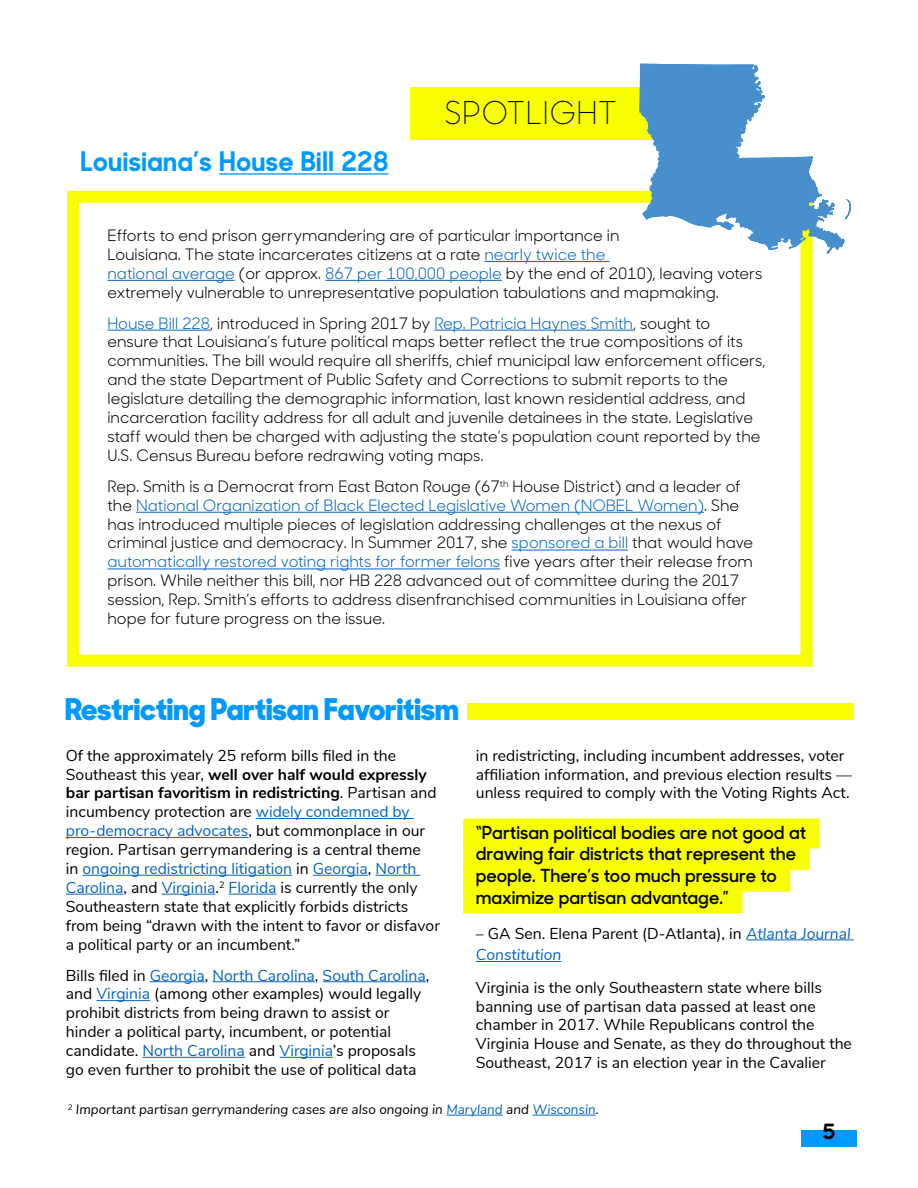
<style>
.page{position:relative;width:918px;height:1188px;background:#fff}
.page>*{position:absolute;margin:0;border:0;box-sizing:border-box;transform-origin:0 0}
.t1{font:300 31.5px "Sharp Sans No One";letter-spacing:.02em;color:#000}
.t2{font:800 30px "Sharp Sans No 1";color:#09f}
.t3{font:700 27px "Sharp Sans No One";color:#09f}
.t4{font:700 21px "Sharp Sans No One";color:#000}
.t5{font:600 18px/21.6px "Sharp Sans No One";color:#000}
.t6{font:15.75px/18.9px "Sharp Sans No One";color:#000}
.t7{font:15.75px/18.9px "Nunito Sans";color:#000}
.t8{font:italic 13.5px "Nunito Sans";color:#000}
.s1{color:#0563c1}
.s2{font-weight:700}
.s3{font-style:italic;color:#0563c1}
</style>
<div class="page">
<div style="left:801px;top:1130px;width:55px;height:17px;background:#09f"></div>
<hr style="left:446px;top:1115px;width:57px;height:1px;background:#0563c1">
<hr style="left:532px;top:1115px;width:64px;height:1px;background:#0563c1">
<hr style="left:256px;top:818px;width:158px;height:1px;background:#0563c1">
<hr style="left:66px;top:837px;width:182px;height:1px;background:#0563c1">
<hr style="left:83px;top:875px;width:209px;height:1px;background:#0563c1">
<hr style="left:313px;top:875px;width:55px;height:1px;background:#0563c1">
<hr style="left:376px;top:875px;width:44px;height:1px;background:#0563c1">
<hr style="left:66px;top:894px;width:57px;height:1px;background:#0563c1">
<hr style="left:162px;top:894px;width:53px;height:1px;background:#0563c1">
<hr style="left:229px;top:894px;width:48px;height:1px;background:#0563c1">
<hr style="left:150px;top:981px;width:55px;height:1px;background:#0563c1">
<hr style="left:212px;top:981px;width:103px;height:1px;background:#0563c1">
<hr style="left:323px;top:981px;width:103px;height:1px;background:#0563c1">
<hr style="left:96px;top:1000px;width:54px;height:1px;background:#0563c1">
<hr style="left:142px;top:1057px;width:103px;height:1px;background:#0563c1">
<hr style="left:279px;top:1057px;width:54px;height:1px;background:#0563c1">
<div style="left:67px;top:191px;width:746px;height:476px;border:12px solid #f7ff00"></div>
<div style="left:410px;top:87px;width:270px;height:53px;background:#f7ff00"></div>
<hr style="left:219px;top:173px;width:170px;height:2px;background:#09f">
<hr style="left:484px;top:261px;width:125px;height:1px;background:#0563c1">
<hr style="left:107px;top:280px;width:128px;height:1px;background:#0563c1">
<hr style="left:325px;top:280px;width:177px;height:1px;background:#0563c1">
<hr style="left:107px;top:330px;width:103px;height:1px;background:#0563c1">
<hr style="left:434px;top:330px;width:199px;height:1px;background:#0563c1">
<hr style="left:136px;top:512px;width:568px;height:1px;background:#0563c1">
<hr style="left:512px;top:550px;width:116px;height:1px;background:#0563c1">
<hr style="left:107px;top:569px;width:393px;height:1px;background:#0563c1">
<div style="left:463px;top:819px;width:357px;height:30px;background:#f7ff00"></div>
<div style="left:463px;top:840px;width:347px;height:30px;background:#f7ff00"></div>
<div style="left:463px;top:862px;width:327px;height:30px;background:#f7ff00"></div>
<div style="left:463px;top:883px;width:280px;height:30px;background:#f7ff00"></div>
<hr style="left:746px;top:939px;width:108px;height:1px;background:#0563c1">
<hr style="left:476px;top:961px;width:85px;height:1px;background:#0563c1">
<svg style="left:640px;top:64px;width:211px;height:190px"></svg>
<div style="left:468px;top:704px;width:386px;height:16px;background:#f7ff00"></div>
<h3 class="t3" style="left:80px;top:142px;width:310px">Louisiana’s House Bill 228</h3>
<h1 class="t1" style="left:445px;top:91px;width:174px">Spotlight</h1>
<p class="t6" style="left:107px;top:225px;width:657px">Efforts to end prison gerrymandering are of particular importance in<br>Louisiana. The state incarcerates citizens at a rate <span class="s1">nearly twice the<br>national average</span> (or approx. <span class="s1">867 per 100,000 people</span> by the end of 2010), leaving voters extremely vulnerable to unrepresentative population tabulations and mapmaking.</p>
<p class="t6" style="left:107px;top:313px;width:659px"><span class="s1">House Bill 228</span>, introduced in Spring 2017 by <span class="s1">Rep. Patricia Haynes Smith</span>, sought to<br>ensure that Louisiana’s future political maps better reflect the true compositions of its communities. The bill would require all sheriffs, chief municipal law enforcement officers, and the state Department of Public Safety and Corrections to submit reports to the legislature detailing the demographic information, last known residential address, and incarceration facility address for all adult and juvenile detainees in the state. Legislative staff would then be charged with adjusting the state’s population count reported by the U.S. Census Bureau before redrawing voting maps.</p>
<p class="t6" style="left:107px;top:476px;width:647px">Rep. Smith is a Democrat from East Baton Rouge (67<sup>th</sup> House District) and a leader of the <span class="s1">National Organization of Black Elected Legislative Women (NOBEL Women)</span>. She has introduced multiple pieces of legislation addressing challenges at the nexus of criminal justice and democracy. In Summer 2017, she <span class="s1">sponsored a bill</span> that would have <span class="s1">automatically restored voting rights for former felons</span> five years after their release from prison. While neither this bill, nor HB 228 advanced out of committee during the 2017 session, Rep. Smith’s efforts to address disenfranchised communities in Louisiana offer hope for future progress on the issue.</p>
<h2 class="t2" style="left:65px;top:688px;width:395px">Restricting Partisan Favoritism</h2>
<p class="t7" style="left:66px;top:745px;width:376px">Of the approximately 25 reform bills filed in the Southeast this year, <span class="s2">well over half would expressly bar partisan favoritism in redistricting</span>. Partisan and incumbency protection are <span class="s1">widely condemned by pro-democracy advocates</span>, but commonplace in our region. Partisan gerrymandering is a central theme<br>in <span class="s1">ongoing redistricting litigation</span> in <span class="s1">Georgia</span>, <span class="s1">North Carolina</span>, and <span class="s1">Virginia</span>.<sup>2</sup> <span class="s1">Florida</span> is currently the only Southeastern state that explicitly forbids districts from being “drawn with the intent to favor or disfavor a political party or an incumbent.”</p>
<p class="t7" style="left:66px;top:965px;width:365px">Bills filed in <span class="s1">Georgia</span>, <span class="s1">North Carolina</span>, <span class="s1">South Carolina</span>, and <span class="s1">Virginia</span> (among other examples) would legally prohibit districts from being drawn to assist or hinder a political party, incumbent, or potential candidate. <span class="s1">North Carolina</span> and <span class="s1">Virginia</span>’s proposals go even further to prohibit the use of political data</p>
<p class="t7" style="left:476px;top:745px;width:378px">in redistricting, including incumbent addresses, voter affiliation information, and previous election results — unless required to comply with the Voting Rights Act.</p>
<p class="t5" style="left:476px;top:821px;width:332px">“Partisan political bodies are not good at drawing fair districts that represent the people. There’s too much pressure to maximize partisan advantage.”</p>
<p class="t7" style="left:476px;top:921px;width:376px;line-height:21.6px">– GA Sen. Elena Parent (D-Atlanta), in <span class="s3">Atlanta Journal<br>Constitution</span></p>
<p class="t7" style="left:476px;top:977px;width:378px">Virginia is the only Southeastern state where bills banning use of partisan data passed at least one chamber in 2017. While Republicans control the Virginia House and Senate, as they do throughout the Southeast, 2017 is an election year in the Cavalier</p>
<p class="t8" style="left:68px;top:1100px;width:533px"><sup>2</sup> Important partisan gerrymandering cases are also ongoing in <span class="s1">Maryland</span> and <span class="s1">Wisconsin</span>.</p>
<h3 class="t4" style="left:823px;top:1116px;width:14px">5</h3>
</div>
